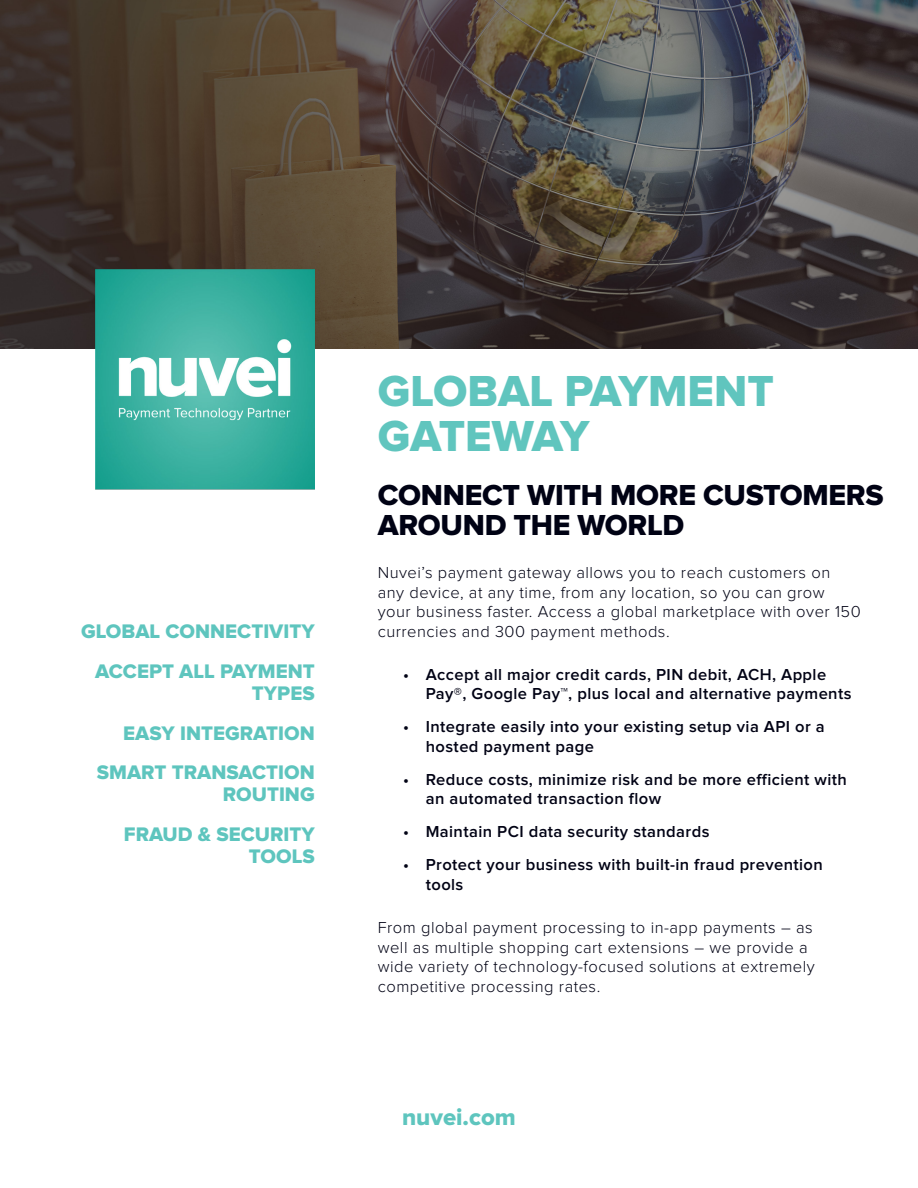
<style>
.page{position:relative;width:918px;height:1188px;background:#fff}
.page>*{position:absolute;margin:0;border:0;box-sizing:border-box;transform-origin:0 0}
.t1{font:45px/45px "Proxima Nova Extrabld";color:#60c5be}
.Subtitle{font:30px/30px "Proxima Nova Extrabld";letter-spacing:-.01em;color:#000214}
.t2{font:24px "Proxima Nova Extrabld";color:#5ec5be}
.t3{font:20.4px/21.8px "Proxima Nova Extrabld";color:#5ec5be;text-align:right}
.Texte_Light{font:300 16.5px/19.5px "Proxima Nova";letter-spacing:.03em;color:#000214}
.t4{font:600 16.5px/19.5px "Proxima Nova";letter-spacing:.025em;color:#000214}
</style>
<div class="page">
<img style="left:0;top:0;width:918px;height:349px">
<img style="left:95px;top:270px;width:220px;height:220px">
<p class="t3" style="left:81px;top:622px;width:235px">GLOBAL CONNECTIVITY</p>
<p class="t3" style="left:95px;top:661px;width:221px">ACCEPT ALL PAYMENT<br>TYPES</p>
<p class="t3" style="left:123px;top:723px;width:193px">EASY INTEGRATION</p>
<p class="t3" style="left:97px;top:763px;width:219px">SMART TRANSACTION<br>ROUTING</p>
<p class="t3" style="left:124px;top:824px;width:192px">FRAUD &amp; SECURITY<br>TOOLS</p>
<p class="t1" style="left:378px;top:370px;width:397px">GLOBAL PAYMENT<br>GATEWAY</p>
<p class="Subtitle" style="left:378px;top:481px;width:507px">CONNECT WITH MORE CUSTOMERS<br>AROUND THE WORLD</p>
<p class="Texte_Light" style="left:378px;top:563px;width:484px">Nuvei’s payment gateway allows you to reach customers on any device, at any time, from any location, so you can grow your business faster. Access a global marketplace with over 150 currencies and 300 payment methods.</p>
<p class="t4" style="left:426px;top:665px;width:427px;text-indent:-22px">• Accept all major credit cards, PIN debit, ACH, Apple<br>Pay®, Google Pay™, plus local and alternative payments</p>
<p class="t4" style="left:426px;top:718px;width:401px;text-indent:-22px">• Integrate easily into your existing setup via API or a hosted payment page</p>
<p class="t4" style="left:426px;top:770px;width:423px;text-indent:-22px">• Reduce costs, minimize risk and be more efficient with an automated transaction flow</p>
<p class="t4" style="left:403px;top:823px;width:308px">• Maintain PCI data security standards</p>
<p class="t4" style="left:426px;top:856px;width:399px;text-indent:-22px">• Protect your business with built-in fraud prevention tools</p>
<p class="Texte_Light" style="left:378px;top:918px;width:438px">From global payment processing to in-app payments – as well as multiple shopping cart extensions – we provide a wide variety of technology-focused solutions at extremely competitive processing rates.</p>
<p class="t2" style="left:402px;top:1106px;width:115px">nuvei.com</p>
</div>
